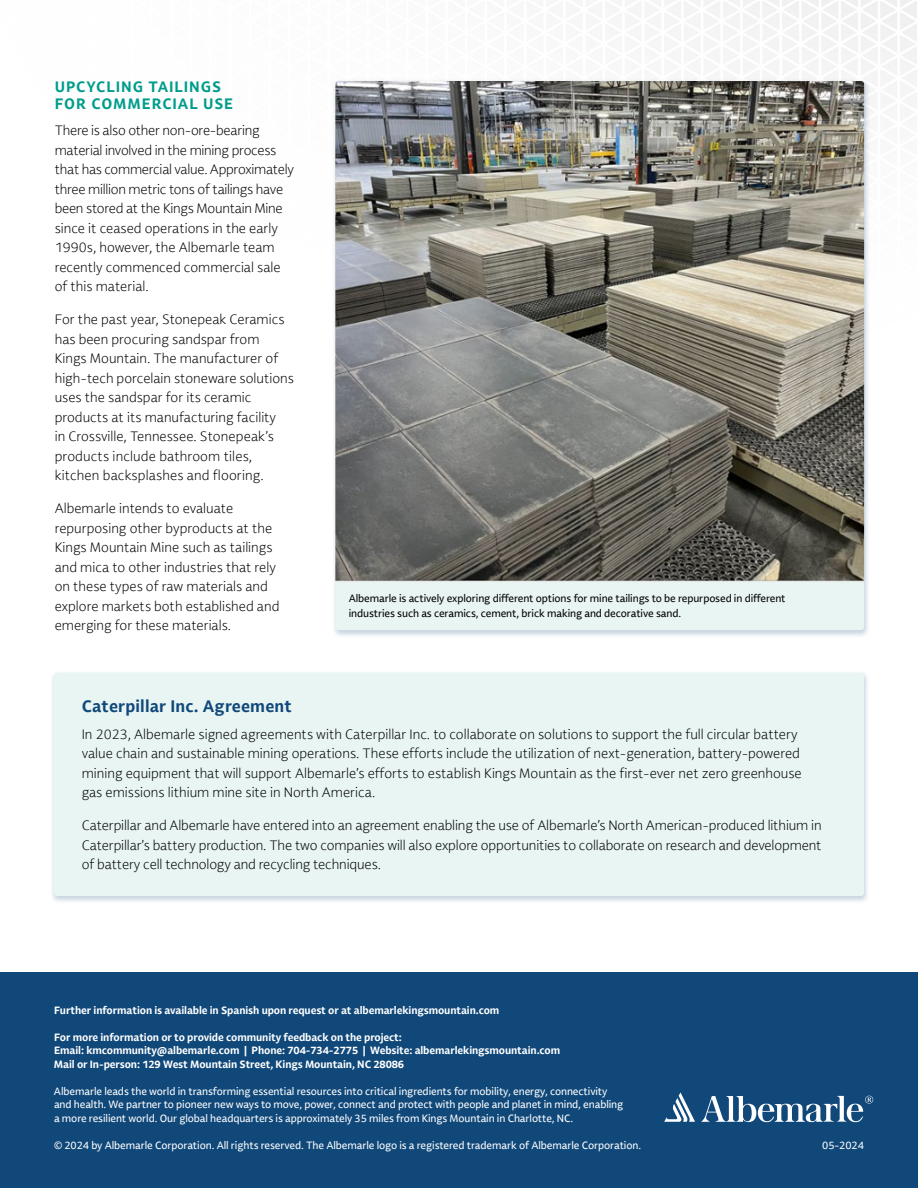
<style>
.page{position:relative;width:918px;height:1188px;background:#fff}
.page>*{position:absolute;margin:0;border:0;box-sizing:border-box;transform-origin:0 0}
.t1{font:700 16.5px "Lemance";letter-spacing:.01em;color:#10487a}
.t2{font:700 15px/16.5px "Lemance";letter-spacing:.06em;color:#009c8b}
.t3{font:300 13.5px/19.5px "Lemance";color:#000}
.t4{font:300 13.5px/19.5px "Lemance";letter-spacing:-.02em;color:#000}
.t5{font:10.5px/13.5px "Lemance";letter-spacing:-.01em;color:#fff}
.t6{font:700 10.5px/13.5px "Lemance";letter-spacing:-.01em;color:#fff}
.t7{font:10.5px/14.2px "Lemance";letter-spacing:-.01em;color:#010000}
</style>
<div class="page">
<div style="left:0;top:972px;width:918px;height:216px;background:#10487a"></div>
<svg style="left:664px;top:1092px;width:31px;height:30px"></svg>
<svg style="left:701px;top:1096px;width:172px;height:27px"></svg>
<div style="left:50px;top:670px;width:820px;height:234px;background:#10487a;opacity:.25"></div>
<div style="left:54px;top:673px;width:810px;height:223px;background:#e8f5f3;border-radius:3px"></div>
<div style="left:331px;top:78px;width:539px;height:560px;background:#10487a;opacity:.25"></div>
<div style="left:335px;top:81px;width:529px;height:549px;background:#e8f5f3;border-radius:3px"></div>
<img style="left:335px;top:81px;width:529px;height:501px">
<p class="t2" style="left:55px;top:79px;width:180px">UPCYCLING TAILINGS<br>FOR COMMERCIAL USE</p>
<p class="t4" style="left:55px;top:121px;width:241px">There is also other non-ore-bearing material involved in the mining process that has commercial value. Approximately three million metric tons of tailings have been stored at the Kings Mountain Mine since it ceased operations in the early 1990s, however, the Albemarle team recently commenced commercial sale of this material.</p>
<p class="t3" style="left:55px;top:310px;width:241px">For the past year, Stonepeak Ceramics has been procuring sandspar from Kings Mountain. The manufacturer of high-tech porcelain stoneware solutions uses the sandspar for its ceramic products at its manufacturing facility<br>in Crossville, Tennessee. Stonepeak’s products include bathroom tiles, kitchen backsplashes and flooring.</p>
<p class="t3" style="left:55px;top:499px;width:226px">Albemarle intends to evaluate repurposing other byproducts at the Kings Mountain Mine such as tailings and mica to other industries that rely on these types of raw materials and explore markets both established and emerging for these materials.</p>
<p class="t7" style="left:349px;top:591px;width:438px">Albemarle is actively exploring different options for mine tailings to be repurposed in different industries such as ceramics, cement, brick making and decorative sand.</p>
<p class="t1" style="left:82px;top:695px;width:212px">Caterpillar Inc. Agreement</p>
<p class="t3" style="left:82px;top:724px;width:722px">In 2023, Albemarle signed agreements with Caterpillar Inc. to collaborate on solutions to support the full circular battery value chain and sustainable mining operations. These efforts include the utilization of next-generation, battery-powered mining equipment that will support Albemarle’s efforts to establish Kings Mountain as the first-ever net zero greenhouse gas emissions lithium mine site in North America.</p>
<p class="t3" style="left:82px;top:816px;width:741px;text-align:justify">Caterpillar and Albemarle have entered into an agreement enabling the use of Albemarle’s North American-produced lithium in Caterpillar’s battery production. The two companies will also explore opportunities to collaborate on research and development of battery cell technology and recycling techniques.</p>
<p class="t6" style="left:54px;top:1003px;width:447px">Further information is available in Spanish upon request or at albemarlekingsmountain.com</p>
<p class="t6" style="left:54px;top:1030px;width:508px">For more information or to provide community feedback on the project:<br>Email: kmcommunity@albemarle.com | Phone: 704-734-2775 | Website: albemarlekingsmountain.com<br>Mail or In-person: 129 West Mountain Street, Kings Mountain, NC 28086</p>
<p class="t5" style="left:54px;top:1084px;width:571px">Albemarle leads the world in transforming essential resources into critical ingredients for mobility, energy, connectivity and health. We partner to pioneer new ways to move, power, connect and protect with people and planet in mind, enabling a more resilient world. Our global headquarters is approximately 35 miles from Kings Mountain in Charlotte, NC.</p>
<p class="t5" style="left:54px;top:1138px;width:589px">© 2024 by Albemarle Corporation. All rights reserved. The Albemarle logo is a registered trademark of Albemarle Corporation.</p>
<p class="t5" style="left:822px;top:1138px;width:43px">05-2024</p>
</div>
